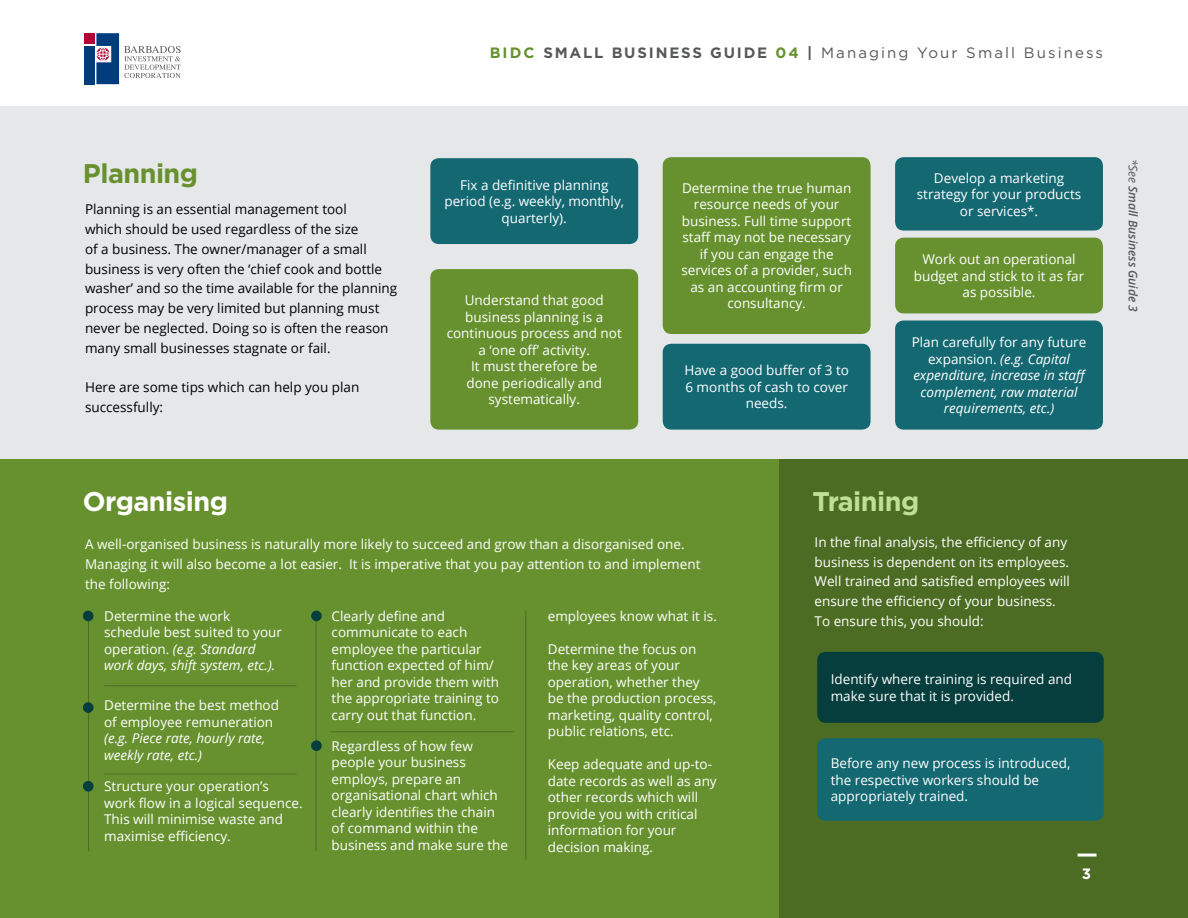
<style>
.page{position:relative;width:1188px;height:918px;background:#fff}
.page>*{position:absolute;margin:0;border:0;box-sizing:border-box;transform-origin:0 0}
.Bold_Big{font:700 27px "Gotham";letter-spacing:-.02em;color:#fff}
.Bold_Big-2{font:700 27px "Gotham";letter-spacing:-.02em;color:#67912f}
.Bold_Big-3{font:700 27px "Gotham";letter-spacing:-.02em;color:#bfdf96}
.t1{font:15px "Gotham";letter-spacing:.14em;color:#57585a}
.t2{font:700 15px "Gotham";color:#fff}
.Bold_Big-4{font:13.5px/16.5px "Open Sans";color:#fff}
.Bold_Big-5{font:13.5px/19.8px "Open Sans";color:#000}
.Bold_Big-6{font:italic 13.5px/16.5px "Open Sans";color:#fff;text-align:center}
.Bold_Big-7{font:italic 600 12px "Open Sans";color:#57585a}
.s1{font-weight:700;color:#67912f}
.s2{font-weight:700}
.s3{font-style:normal}
.s4{font-style:italic}
.s5{font-weight:400}
</style>
<div class="page">
<div style="left:84px;top:33px;width:11px;height:11px;background:#b30437"></div>
<div style="left:84px;top:46px;width:11px;height:38px;background:#013d7d"></div>
<svg style="left:96px;top:33px;width:85px;height:51px"></svg>
<div style="left:0;top:106px;width:1188px;height:812px;background:#e6e7e9"></div>
<div style="left:0;top:459px;width:812px;height:459px;background:#67912f"></div>
<div style="left:780px;top:459px;width:408px;height:459px;background:#4c6c23"></div>
<div style="left:817px;top:652px;width:287px;height:71px;background:#063e3d;border-radius:9px"></div>
<div style="left:817px;top:738px;width:287px;height:83px;background:#146872;border-radius:9px"></div>
<div style="left:430px;top:158px;width:208px;height:86px;background:#146872;border-radius:9px"></div>
<div style="left:895px;top:238px;width:208px;height:75px;background:#67912f;border-radius:9px"></div>
<div style="left:663px;top:344px;width:208px;height:86px;background:#146872;border-radius:9px"></div>
<div style="left:895px;top:157px;width:208px;height:74px;background:#146872;border-radius:9px"></div>
<div style="left:895px;top:320px;width:208px;height:110px;background:#146872;border-radius:9px"></div>
<div style="left:430px;top:269px;width:208px;height:161px;background:#67912f;border-radius:9px"></div>
<div style="left:663px;top:157px;width:208px;height:177px;background:#67912f;border-radius:9px"></div>
<hr style="left:316px;top:619px;width:1px;height:232px;background:#4c6c23">
<hr style="left:88px;top:619px;width:1px;height:232px;background:#4c6c23">
<hr style="left:104px;top:774px;width:193px;height:1px;background:#4c6c23">
<hr style="left:330px;top:731px;width:184px;height:1px;background:#4c6c23">
<hr style="left:104px;top:685px;width:193px;height:1px;background:#4c6c23">
<hr style="left:525px;top:611px;width:1px;height:249px;background:#4c6c23">
<div style="left:83px;top:611px;width:11px;height:10px;background:#063e3d;border-radius:50%"></div>
<div style="left:311px;top:611px;width:11px;height:10px;background:#063e3d;border-radius:50%"></div>
<div style="left:83px;top:702px;width:11px;height:11px;background:#063e3d;border-radius:50%"></div>
<div style="left:83px;top:781px;width:11px;height:11px;background:#063e3d;border-radius:50%"></div>
<div style="left:311px;top:740px;width:11px;height:11px;background:#063e3d;border-radius:50%"></div>
<hr style="left:1078px;top:854px;width:19px;height:3px;background:#fff">
<p class="t1" style="left:490px;top:44px;width:615px"><span class="s1">BIDC</span> <span class="s2">SMALL BUSINESS GUIDE</span> <span class="s1">04</span> <span class="s2">|</span> Managing Your Small Business</p>
<p class="Bold_Big-2" style="left:83px;top:156px;width:117px">Planning</p>
<p class="Bold_Big-5" style="left:85px;top:199px;width:314px">Planning is an essential management tool<br>which should be used regardless of the size<br>of a business. The owner/manager of a small business is very often the ‘chief cook and bottle washer’ and so the time available for the planning process may be very limited but planning must never be neglected. Doing so is often the reason many small businesses stagnate or fail.</p>
<p class="Bold_Big-5" style="left:85px;top:377px;width:276px">Here are some tips which can help you plan successfully:</p>
<p class="Bold_Big-4" style="left:444px;top:176px;width:181px;text-align:center">Fix a definitive planning period (e.g. weekly, monthly, quarterly).</p>
<p class="Bold_Big-4" style="left:447px;top:292px;width:177px;text-align:center">Understand that good business planning is a continuous process and not a ‘one off’ activity.</p>
<p class="Bold_Big-4" style="left:466px;top:358px;width:137px;text-align:center">It must therefore be done periodically and systematically.</p>
<p class="Bold_Big-4" style="left:681px;top:180px;width:172px;text-align:center">Determine the true human resource needs of your business. Full time support staff may not be necessary if you can engage the services of a provider, such as an accounting firm or consultancy.</p>
<p class="Bold_Big-4" style="left:684px;top:362px;width:166px;text-align:center">Have a good buffer of 3 to<br>6 months of cash to cover needs.</p>
<p class="Bold_Big-4" style="left:917px;top:169px;width:166px;text-align:center">Develop a marketing strategy for your products or services*.</p>
<p class="Bold_Big-4" style="left:914px;top:251px;width:172px;text-align:center">Work out an operational budget and stick to it as far as possible.</p>
<p class="Bold_Big-6" style="left:912px;top:334px;width:178px"><span class="s3">Plan carefully for any future expansion.</span> (e.g. Capital expenditure, increase in staff complement, raw material requirements, etc.)</p>
<p class="Bold_Big" style="left:83px;top:483px;width:147px">Organising</p>
<p class="Bold_Big-3" style="left:812px;top:483px;width:108px">Training</p>
<p class="Bold_Big-4" style="left:85px;top:534px;width:617px;line-height:19.8px">A well-organised business is naturally more likely to succeed and grow than a disorganised one.<br>Managing it will also become a lot easier. It is imperative that you pay attention to and implement the following:</p>
<p class="Bold_Big-4" style="left:815px;top:532px;width:256px;line-height:19.8px">In the final analysis, the efficiency of any business is dependent on its employees.</p>
<p class="Bold_Big-4" style="left:815px;top:571px;width:257px;line-height:19.8px">Well trained and satisfied employees will ensure the efficiency of your business.</p>
<p class="Bold_Big-4" style="left:815px;top:613px;width:171px">To ensure this, you should:</p>
<p class="Bold_Big-4" style="left:104px;top:607px;width:179px">Determine the work schedule best suited to your operation. <span class="s4">(e.g. Standard work days, shift system, etc.).</span></p>
<p class="Bold_Big-4" style="left:332px;top:607px;width:169px">Clearly define and communicate to each employee the particular function expected of him/ her and provide them with the appropriate training to carry out that function.</p>
<p class="Bold_Big-4" style="left:332px;top:737px;width:178px">Regardless of how few people your business employs, prepare an organisational chart which clearly identifies the chain of command within the business and make sure the</p>
<p class="Bold_Big-4" style="left:548px;top:607px;width:171px">employees know what it is.</p>
<p class="Bold_Big-4" style="left:548px;top:640px;width:170px">Determine the focus on the key areas of your operation, whether they be the production process, marketing, quality control, public relations, etc.</p>
<p class="Bold_Big-4" style="left:548px;top:756px;width:170px">Keep adequate and up-to&shy;date records as well as any other records which will provide you with critical information for your</p>
<p class="Bold_Big-4" style="left:548px;top:838px;width:107px">decision making.</p>
<p class="Bold_Big-4" style="left:831px;top:671px;width:243px">Identify where training is required and make sure that it is provided.</p>
<p class="Bold_Big-4" style="left:104px;top:697px;width:176px">Determine the best method of employee remuneration</p>
<p class="Bold_Big-6" style="left:104px;top:730px;width:163px">(e.g. Piece rate, hourly rate,</p>
<p class="Bold_Big-6" style="left:104px;top:746px;width:99px">weekly rate, etc.)</p>
<p class="Bold_Big-4" style="left:104px;top:778px;width:200px">Structure your operation’s work flow in a logical sequence.<br>This will minimise waste and maximise efficiency.</p>
<p class="Bold_Big-4" style="left:831px;top:755px;width:241px">Before any new process is introduced, the respective workers should be appropriately trained.</p>
<p class="t2" style="left:1082px;top:864px;width:11px">3</p>
<p class="Bold_Big-7" style="left:1141px;top:159px;width:155px;rotate:90deg"><span class="s5">*See</span> Small Business Guide 3</p>
</div>
